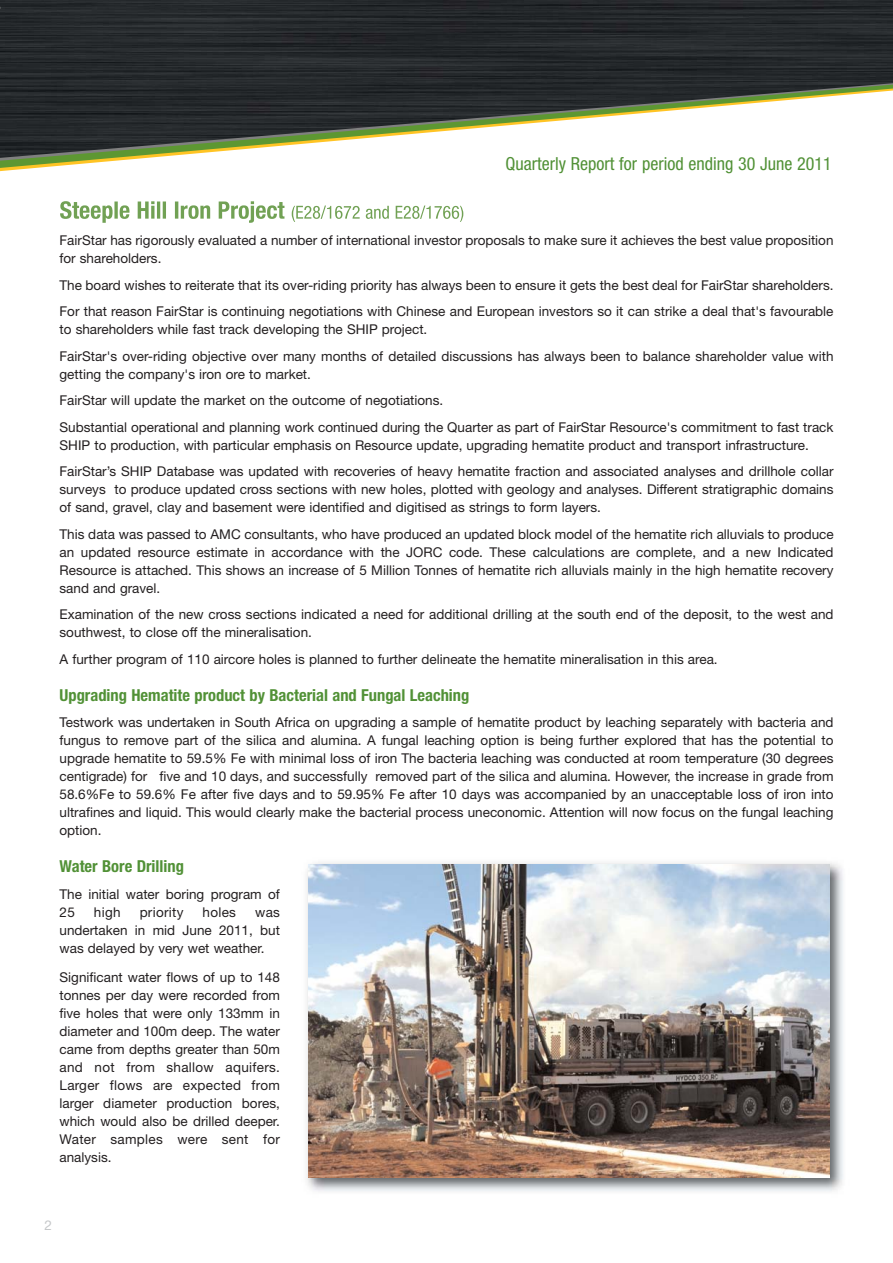
<style>
.page{position:relative;width:893px;height:1263px;background:#fff}
.page>*{position:absolute;margin:0;border:0;box-sizing:border-box;transform-origin:0 0}
.t1{font:condensed 18px "Helvetica Neue";color:#519136}
.t2{font:700 condensed 16.5px "Helvetica Neue";color:#519136}
.t3{font:13.5px/18px "Helvetica Neue";color:#231f20}
.t4{font:13.5px "Helvetica Neue";letter-spacing:.02em;color:#231f20}
.t5{font:13.5px "Helvetica Neue";color:#c6c8ca}
</style>
<div class="page">
<img style="left:0;top:0;width:892px;height:83px">
<svg style="left:0;top:83px;width:892px;height:85px"></svg>
<img style="left:60px;top:201px;width:69px;height:22px">
<img style="left:292px;top:206px;width:127px;height:16px">
<img style="left:306px;top:863px;width:537px;height:329px">
<img style="left:308px;top:864px;width:521px;height:314px">
<h1 class="t1" style="left:505px;top:157px;width:328px">Quarterly Report for period ending 30 June 2011</h1>
<p class="t3" style="left:60px;top:233px;width:775px">FairStar has rigorously evaluated a number of international investor proposals to make sure it achieves the best value proposition for shareholders.</p>
<p class="t3" style="left:60px;top:273px;width:775px;line-height:26.5px">The board wishes to reiterate that its over-riding priority has always been to ensure it gets the best deal for FairStar shareholders.<br>For that reason FairStar is continuing negotiations with Chinese and European investors so it can strike a deal that's favourable</p>
<p class="t3" style="left:60px;top:317px;width:775px;line-height:26.5px">to shareholders while fast track developing the SHIP project.<br>FairStar's over-riding objective over many months of detailed discussions has always been to balance shareholder value with</p>
<p class="t3" style="left:60px;top:362px;width:775px;line-height:26.5px">getting the company's iron ore to market.<br>FairStar will update the market on the outcome of negotiations.<br>Substantial operational and planning work continued during the Quarter as part of FairStar Resource's commitment to fast track</p>
<p class="t3" style="left:60px;top:433px;width:775px;line-height:26.5px">SHIP to production, with particular emphasis on Resource update, upgrading hematite product and transport infrastructure.<br>FairStar’s SHIP Database was updated with recoveries of heavy hematite fraction and associated analyses and drillhole collar</p>
<p class="t3" style="left:60px;top:482px;width:775px">surveys to produce updated cross sections with new holes, plotted with geology and analyses. Different stratigraphic domains of sand, gravel, clay and basement were identified and digitised as strings to form layers.</p>
<p class="t3" style="left:60px;top:526px;width:776px;text-align:justify">This data was passed to AMC consultants, who have produced an updated block model of the hematite rich alluvials to produce an updated resource estimate in accordance with the JORC code. These calculations are complete, and a new Indicated Resource is attached. This shows an increase of 5 Million Tonnes of hematite rich alluvials mainly in the high hematite recovery sand and gravel.</p>
<p class="t3" style="left:60px;top:607px;width:775px">Examination of the new cross sections indicated a need for additional drilling at the south end of the deposit, to the west and southwest, to close off the mineralisation.</p>
<p class="t3" style="left:60px;top:651px;width:660px">A further program of 110 aircore holes is planned to further delineate the hematite mineralisation in this area.</p>
<p class="t2" style="left:60px;top:689px;width:411px">Upgrading Hematite product by Bacterial and Fungal Leaching</p>
<p class="t3" style="left:60px;top:715px;width:775px;text-align:justify">Testwork was undertaken in South Africa on upgrading a sample of hematite product by leaching separately with bacteria and fungus to remove part of the silica and alumina. A fungal leaching option is being further explored that has the potential to upgrade hematite to 59.5% Fe with minimal loss of iron The bacteria leaching was conducted at room temperature (30 degrees centigrade) for five and 10 days, and successfully removed part of the silica and alumina. However, the increase in grade from 58.6%Fe to 59.6% Fe after five days and to 59.95% Fe after 10 days was accompanied by an unacceptable loss of iron into ultrafines and liquid. This would clearly make the bacterial process uneconomic. Attention will now focus on the fungal leaching option.</p>
<p class="t2" style="left:60px;top:861px;width:126px">Water Bore Drilling</p>
<p class="t3" style="left:60px;top:887px;width:222px">The initial water boring program of<br>25</p>
<p class="t3" style="left:94px;top:905px;width:28px">high</p>
<p class="t4" style="left:140px;top:907px;width:45px">priority</p>
<p class="t3" style="left:203px;top:905px;width:35px">holes</p>
<p class="t3" style="left:60px;top:905px;width:222px;text-align:justify;text-indent:196px">was undertaken in mid June 2011, but was delayed by very wet weather.</p>
<p class="t3" style="left:60px;top:969px;width:222px;text-align:justify">Significant water flows of up to 148 tonnes per day were recorded from five holes that were only 133mm in diameter and 100m deep. The water came from depths greater than 50m and not from shallow aquifers.<br>Larger flows are expected from larger diameter production bores, which would also be drilled deeper.<br>Water samples were sent for analysis.</p>
<p class="t5" style="left:45px;top:1221px;width:9px">2</p>
</div>
